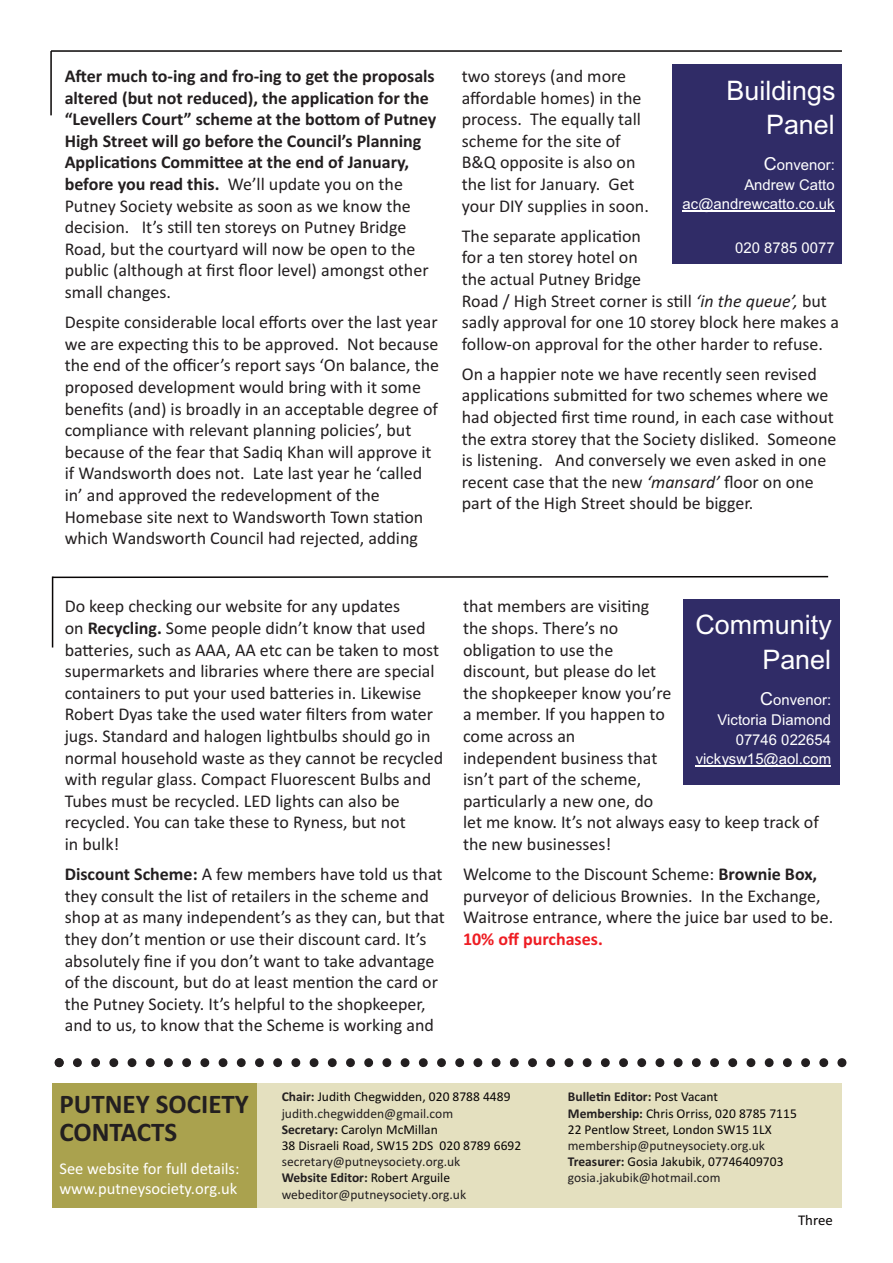
<style>
.page{position:relative;width:893px;height:1263px;background:#fff}
.page>*{position:absolute;margin:0;border:0;box-sizing:border-box;transform-origin:0 0}
.t1{font:700 27px/28.5px "Calibri";color:#231f20}
.t2{font:26.85px/34.8px "Arial";color:#fff;text-align:right}
.t3{font:18px/21.6px "Calibri";color:#231f20}
.t4{font:700 18px/21.6px "Calibri";color:#231f20}
.t5{font:700 18px "Calibri";color:#ee1d23}
.t6{font:16.5px/19.8px "Calibri";color:#fff}
.t7{font:14.85px/19.6px "Arial";color:#fff;text-align:right}
.t8{font:14.85px "Calibri";letter-spacing:-.005em;color:#080505}
.t9{font:13.5px/16.2px "Calibri";color:#080505}
.t10{font:13.5px/16.2px "Calibri";color:#231f20}
.s1{font-weight:400}
.s2{font-style:italic}
.s3{font-size:18px}
.s4{font-weight:700}
.s5{font-weight:700;color:#231f20}
.s6{color:#231f20}
.s7{color:#080505}
</style>
<div class="page">
<hr style="left:50px;top:51px;width:2px;height:64px;background:#080505">
<hr style="left:51px;top:50px;width:791px;height:2px;background:#080505">
<div style="left:256px;top:1083px;width:586px;height:124px;background:#e4e0bf"></div>
<div style="left:52px;top:1083px;width:204px;height:124px;background:#aaa24e"></div>
<svg style="left:55px;top:1058px;width:791px;height:9px"></svg>
<hr style="left:52px;top:576px;width:1px;height:71px;background:#080505">
<svg style="left:51px;top:575px;width:778px;height:4px"></svg>
<div style="left:684px;top:599px;width:156px;height:185px;background:#302c67"></div>
<hr style="left:696px;top:766px;width:135px;height:1px;background:#fff">
<div style="left:672px;top:64px;width:170px;height:200px;background:#302c67"></div>
<hr style="left:683px;top:211px;width:152px;height:1px;background:#fff">
<p class="t4" style="left:65px;top:65px;width:373px">After much to-ing and fro-ing to get the proposals altered (but not reduced), the application for the “Levellers Court” scheme at the bottom of Putney High Street will go before the Council’s Planning Applications Committee at the end of January, before you read this. <span class="s1">We’ll update you on the Putney Society website as soon as we know the decision. It’s still ten storeys on Putney Bridge Road, but the courtyard will now be open to the public (although at first floor level) amongst other small changes.</span></p>
<p class="t3" style="left:65px;top:311px;width:376px">Despite considerable local efforts over the last year we are expecting this to be approved. Not because the end of the officer’s report says ‘On balance, the proposed development would bring with it some benefits (and) is broadly in an acceptable degree of compliance with relevant planning policies’, but because of the fear that Sadiq Khan will approve it if Wandsworth does not. Late last year he ‘called in’ and approved the redevelopment of the Homebase site next to Wandsworth Town station which Wandsworth Council had rejected, adding</p>
<p class="t3" style="left:462px;top:65px;width:189px">two storeys (and more affordable homes) in the process. The equally tall scheme for the site of<br>B&amp;Q opposite is also on the list for January. Get your DIY supplies in soon.</p>
<p class="t3" style="left:462px;top:225px;width:379px">The separate application<br>for a ten storey hotel on<br>the actual Putney Bridge<br>Road / High Street corner is still <span class="s2">‘in the queue’,</span> but sadly approval for one 10 storey block here makes a follow-on approval for the other harder to refuse.</p>
<p class="t3" style="left:462px;top:363px;width:376px">On a happier note we have recently seen revised applications submitted for two schemes where we had objected first time round, in each case without the extra storey that the Society disliked. Someone is listening. And conversely we even asked in one recent case that the new <span class="s2">‘mansard’</span> floor on one part of the High Street should be bigger.</p>
<h2 class="t2" style="left:727px;top:74px;width:111px;line-height:33.5px">Buildings<br>Panel</h2>
<p class="t7" style="left:683px;top:154px;width:154px"><span class="s3">C</span>onvenor:<br>Andrew Catto ac@andrewcatto.co.uk</p>
<p class="t7" style="left:735px;top:238px;width:101px">020 8785 0077</p>
<p class="t3" style="left:65px;top:595px;width:380px">Do keep checking our website for any updates<br>on <span class="s4">Recycling.</span> Some people didn’t know that used batteries, such as AAA, AA etc can be taken to most supermarkets and libraries where there are special containers to put your used batteries in. Likewise Robert Dyas take the used water filters from water jugs. Standard and halogen lightbulbs should go in normal household waste as they cannot be recycled with regular glass. Compact Fluorescent Bulbs and Tubes must be recycled. LED lights can also be recycled. You can take these to Ryness, but not<br>in bulk!</p>
<p class="t3" style="left:65px;top:863px;width:382px"><span class="s4">Discount Scheme:</span> A few members have told us that they consult the list of retailers in the scheme and shop at as many independent’s as they can, but that they don’t mention or use their discount card. It’s absolutely fine if you don’t want to take advantage of the discount, but do at least mention the card or the Putney Society. It’s helpful to the shopkeeper, and to us, to know that the Scheme is working and</p>
<p class="t3" style="left:463px;top:595px;width:357px">that members are visiting<br>the shops. There’s no<br>obligation to use the<br>discount, but please do let<br>the shopkeeper know you’re<br>a member. If you happen to<br>come across an<br>independent business that<br>isn’t part of the scheme,<br>particularly a new one, do<br>let me know. It’s not always easy to keep track of the new businesses!</p>
<p class="t3" style="left:463px;top:863px;width:372px">Welcome to the Discount Scheme: <span class="s4">Brownie Box, </span>purveyor of delicious Brownies. In the Exchange,<br>Waitrose entrance, where the juice bar used to be.</p>
<p class="t5" style="left:463px;top:928px;width:141px">10% off purchases.</p>
<h2 class="t2" style="left:695px;top:607px;width:138px">Community<br>Panel</h2>
<p class="t7" style="left:696px;top:690px;width:137px"><span class="s3">C</span>onvenor:<br>Victoria Diamond<br>07746 022654 vickysw15@aol.com</p>
<h1 class="t1" style="left:59px;top:1089px;width:191px">PUTNEY SOCIETY<br>CONTACTS</h1>
<p class="t6" style="left:59px;top:1159px;width:182px">See website for full details: www.putneysociety.org.uk</p>
<p class="t9" style="left:282px;top:1088px;width:241px"><span class="s5">Chair:</span> Judith Chegwidden, 020 8788 4489 <span class="s6">judith.chegwidden@gmail.com<br></span><span class="s5">Secretary:</span> Carolyn McMillan<br>38 Disraeli Road, SW15 2DS 020 8789 6692</p>
<p class="t10" style="left:282px;top:1153px;width:186px">secretary@putneysociety.org.uk<br><span class="s4">Website Editor:</span> <span class="s7">Robert Arguile </span>webeditor@putneysociety.org.uk</p>
<p class="t9" style="left:568px;top:1088px;width:231px"><span class="s5">Bulletin Editor:</span> Post Vacant<br><span class="s5">Membership:</span> Chris Orriss, 020 8785 7115<br>22 Pentlow Street, London SW15 1LX</p>
<p class="t10" style="left:568px;top:1137px;width:217px">membership@putneysociety.org.uk<br><span class="s4">Treasurer:</span> <span class="s7">Gosia Jakubik, 07746409703 </span>gosia.jakubik@hotmail.com</p>
<p class="t8" style="left:798px;top:1211px;width:37px">Three</p>
</div>
